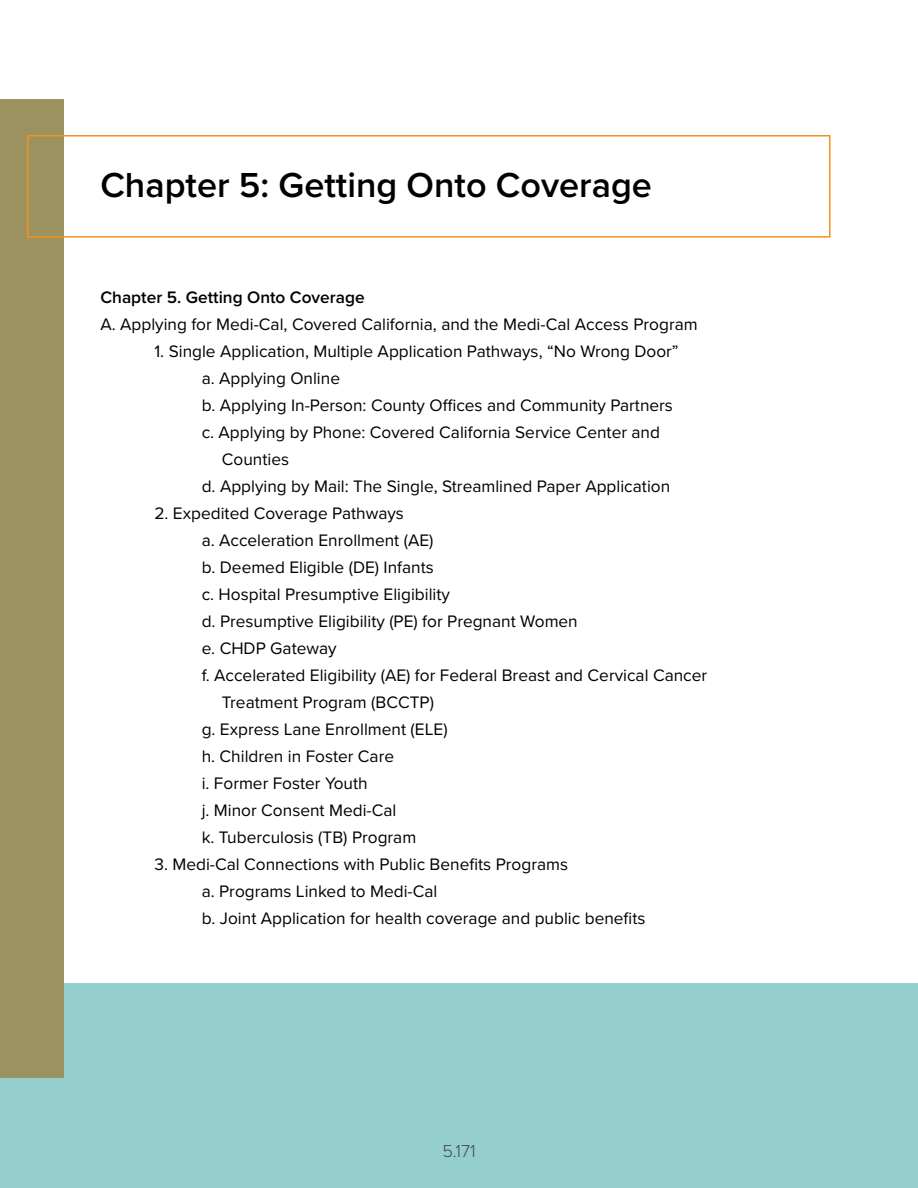
<style>
.page{position:relative;width:918px;height:1188px;background:#fff}
.page>*{position:absolute;margin:0;border:0;box-sizing:border-box;transform-origin:0 0}
.t1{font:600 36px "Proxima Nova";color:#000}
.t2{font:300 18px "Proxima Nova";color:#444853}
.t3{font:17.25px/27px "Proxima Nova";color:#000}
.t4{font:600 17.25px "Proxima Nova";color:#000}
</style>
<div class="page">
<div style="left:0;top:983px;width:918px;height:205px;background:#94cfcd"></div>
<div style="left:0;top:99px;width:64px;height:979px;background:#9c9260"></div>
<div style="left:27px;top:135px;width:804px;height:103px;border:2px solid #f4911e"></div>
<h1 class="t1" style="left:100px;top:163px;width:553px">Chapter 5: Getting Onto Coverage</h1>
<p class="t4" style="left:100px;top:287px;width:266px">Chapter 5. Getting Onto Coverage</p>
<p class="t3" style="left:100px;top:311px;width:599px">A. Applying for Medi-Cal, Covered California, and the Medi-Cal Access Program</p>
<p class="t3" style="left:154px;top:338px;width:526px">1. Single Application, Multiple Application Pathways, “No Wrong Door”</p>
<p class="t3" style="left:202px;top:365px;width:140px">a. Applying Online</p>
<p class="t3" style="left:202px;top:392px;width:473px">b. Applying In-Person: County Offices and Community Partners</p>
<p class="t3" style="left:202px;top:419px;width:460px">c. Applying by Phone: Covered California Service Center and</p>
<p class="t3" style="left:222px;top:446px;width:69px">Counties</p>
<p class="t3" style="left:202px;top:473px;width:470px">d. Applying by Mail: The Single, Streamlined Paper Application</p>
<p class="t3" style="left:154px;top:500px;width:251px">2. Expedited Coverage Pathways</p>
<p class="t3" style="left:202px;top:527px;width:233px">a. Acceleration Enrollment (AE)</p>
<p class="t3" style="left:202px;top:554px;width:234px">b. Deemed Eligible (DE) Infants</p>
<p class="t3" style="left:202px;top:581px;width:250px">c. Hospital Presumptive Eligibility</p>
<p class="t3" style="left:202px;top:608px;width:378px">d. Presumptive Eligibility (PE) for Pregnant Women</p>
<p class="t3" style="left:202px;top:635px;width:136px">e. CHDP Gateway</p>
<p class="t3" style="left:202px;top:662px;width:507px">f. Accelerated Eligibility (AE) for Federal Breast and Cervical Cancer</p>
<p class="t3" style="left:222px;top:689px;width:214px">Treatment Program (BCCTP)</p>
<p class="t3" style="left:202px;top:716px;width:247px">g. Express Lane Enrollment (ELE)</p>
<p class="t3" style="left:202px;top:743px;width:194px">h. Children in Foster Care</p>
<p class="t3" style="left:202px;top:770px;width:168px">i. Former Foster Youth</p>
<p class="t3" style="left:202px;top:797px;width:196px">j. Minor Consent Medi-Cal</p>
<p class="t3" style="left:202px;top:824px;width:216px">k. Tuberculosis (TB) Program</p>
<p class="t3" style="left:202px;top:851px;width:445px;text-indent:-47px">3. Medi-Cal Connections with Public Benefits Programs<br>a. Programs Linked to Medi-Cal<br>b. Joint Application for health coverage and public benefits</p>
<p class="t2" style="left:442px;top:1140px;width:35px">5.171</p>
</div>
